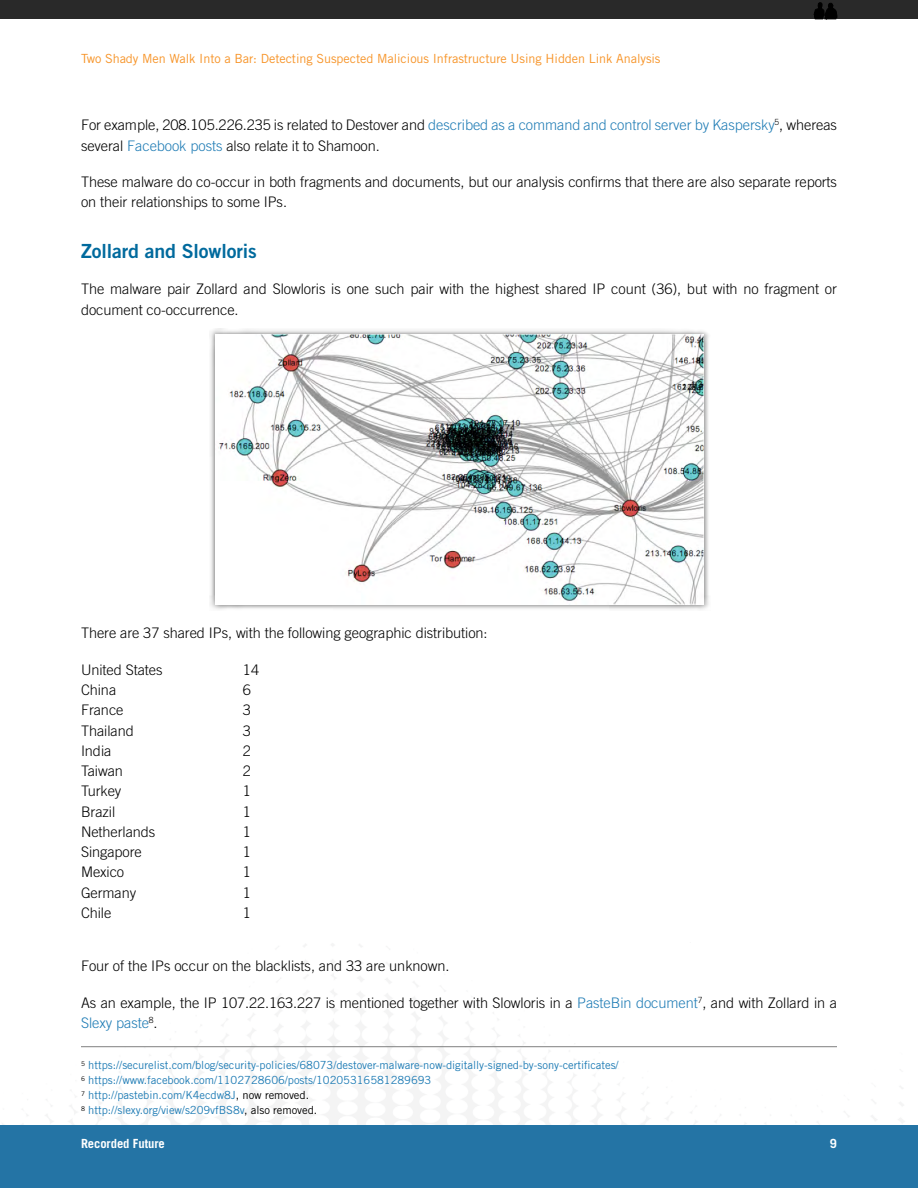
<style>
.page{position:relative;width:918px;height:1188px;background:#fff}
.page>*{position:absolute;margin:0;border:0;box-sizing:border-box;transform-origin:0 0}
.t1{font:19.5px "Trade Gothic Bold Two";letter-spacing:-.005em;color:#006a9d}
.t2{font:300 14.55px/20.2px "Trade Gothic";letter-spacing:-.005em;color:#000}
.t3{font:12.6px "Trade Gothic";letter-spacing:-.005em;color:#f79428}
.t4{font:700 12.6px "Trade Gothic";letter-spacing:-.005em;color:#fff}
.t5{font:11.25px/15px "Trade Gothic";letter-spacing:-.005em;color:#1f7cb5}
.s1{color:#1f7cb5}
.s2{color:#000}
</style>
<div class="page">
<div style="left:0;top:1125px;width:918px;height:63px;background:#2474a5"></div>
<div style="left:0;top:0;width:918px;height:19px;background:#292929"></div>
<svg style="left:814px;top:3px;width:23px;height:16px"></svg>
<hr style="left:81px;top:1046px;width:756px;height:1px;background:#7f8080">
<div style="left:209px;top:328px;width:501px;height:283px;background:#000;opacity:.6"></div>
<img style="left:216px;top:335px;width:488px;height:269px">
<p class="t3" style="left:81px;top:51px;width:581px">Two Shady Men Walk Into a Bar: Detecting Suspected Malicious Infrastructure Using Hidden Link Analysis</p>
<p class="t2" style="left:81px;top:115px;width:758px">For example, 208.105.226.235 is related to Destover and <span class="s1">described as a command and control server by Kaspersky</span><sup>5</sup>, whereas several <span class="s1">Facebook posts</span> also relate it to Shamoon.</p>
<p class="t2" style="left:81px;top:171px;width:758px">These malware do co-occur in both fragments and documents, but our analysis confirms that there are also separate reports on their relationships to some IPs.</p>
<h1 class="t1" style="left:81px;top:239px;width:177px">Zollard and Slowloris</h1>
<p class="t2" style="left:81px;top:279px;width:757px">The malware pair Zollard and Slowloris is one such pair with the highest shared IP count (36), but with no fragment or document co-occurrence.</p>
<p class="t2" style="left:81px;top:623px;width:408px">There are 37 shared IPs, with the following geographic distribution:</p>
<p class="t2" style="left:81px;top:659px;width:83px">United States</p>
<p class="t2" style="left:243px;top:659px;width:18px">14</p>
<p class="t2" style="left:81px;top:680px;width:37px">China</p>
<p class="t2" style="left:243px;top:680px;width:10px">6</p>
<p class="t2" style="left:81px;top:700px;width:44px">France</p>
<p class="t2" style="left:243px;top:700px;width:10px">3</p>
<p class="t2" style="left:81px;top:720px;width:54px">Thailand</p>
<p class="t2" style="left:243px;top:720px;width:10px">3</p>
<p class="t2" style="left:81px;top:740px;width:32px">India</p>
<p class="t2" style="left:243px;top:740px;width:10px">2</p>
<p class="t2" style="left:81px;top:761px;width:43px">Taiwan</p>
<p class="t2" style="left:243px;top:761px;width:10px">2</p>
<p class="t2" style="left:81px;top:781px;width:42px">Turkey</p>
<p class="t2" style="left:243px;top:781px;width:10px">1</p>
<p class="t2" style="left:81px;top:801px;width:36px">Brazil</p>
<p class="t2" style="left:243px;top:801px;width:10px">1</p>
<p class="t2" style="left:81px;top:821px;width:76px">Netherlands</p>
<p class="t2" style="left:243px;top:821px;width:10px">1</p>
<p class="t2" style="left:81px;top:842px;width:62px">Singapore</p>
<p class="t2" style="left:243px;top:842px;width:10px">1</p>
<p class="t2" style="left:81px;top:862px;width:45px">Mexico</p>
<p class="t2" style="left:243px;top:862px;width:10px">1</p>
<p class="t2" style="left:81px;top:882px;width:57px">Germany</p>
<p class="t2" style="left:243px;top:882px;width:10px">1</p>
<p class="t2" style="left:81px;top:902px;width:32px">Chile</p>
<p class="t2" style="left:243px;top:902px;width:10px">1</p>
<p class="t2" style="left:81px;top:956px;width:370px">Four of the IPs occur on the blacklists, and 33 are unknown.</p>
<p class="t2" style="left:81px;top:992px;width:757px">As an example, the IP 107.22.163.227 is mentioned together with Slowloris in a <span class="s1">PasteBin document</span><sup>7</sup>, and with Zollard in a<br><span class="s1">Slexy paste</span><sup>8</sup>.</p>
<p class="t5" style="left:81px;top:1058px;width:539px"><sup>5</sup> https://securelist.com/blog/security-policies/68073/destover-malware-now-digitally-signed-by-sony-certificates/ <sup>6</sup> https://www.facebook.com/1102728606/posts/10205316581289693<br><sup>7</sup> http://pastebin.com/K4ecdw8J<span class="s2">, now removed.<br></span><sup>8</sup> http://slexy.org/view/s209vfBS8v<span class="s2">, also removed.</span></p>
<p class="t4" style="left:81px;top:1136px;width:85px">Recorded Future</p>
<p class="t4" style="left:830px;top:1136px;width:9px">9</p>
</div>
